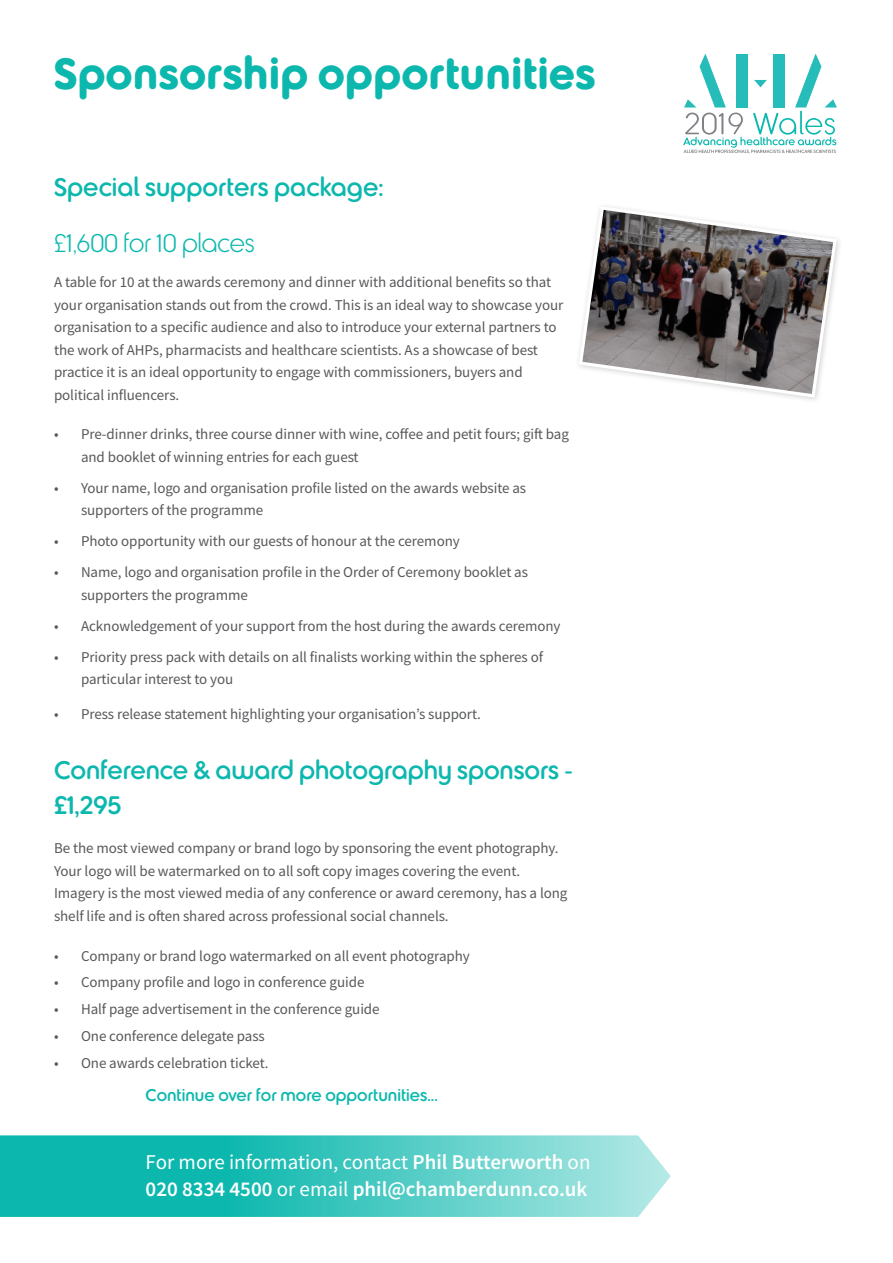
<style>
.page{position:relative;width:893px;height:1263px;background:#fff}
.page>*{position:absolute;margin:0;border:0;box-sizing:border-box;transform-origin:0 0}
.t1{font:700 46.5px "Betty";color:#0cb8ae}
.t2{font:500 27px/34.5px "Betty";letter-spacing:-.005em;color:#0cb8ae}
.t3{font:300 27px "Betty";color:#0cb8ae}
.t4{font:600 21px/27px "Source Sans Pro";color:#fff}
.t5{font:500 18px "Betty";color:#0cb8ae}
.t6{font:15px/22.5px "Source Sans Pro";letter-spacing:-.005em;color:#57585a}
.s1{font-weight:400}
</style>
<div class="page">
<svg style="left:0;top:1135px;width:671px;height:82px;background:#47c9c1"></svg>
<svg style="left:684px;top:54px;width:153px;height:100px"></svg>
<svg style="left:578px;top:206px;width:260px;height:193px"></svg>
<p class="t1" style="left:54px;top:55px;width:543px">Sponsorship opportunities</p>
<p class="t2" style="left:54px;top:173px;width:331px">Special supporters package:</p>
<p class="t3" style="left:54px;top:232px;width:202px">£1,600 for 10 places</p>
<p class="t6" style="left:54px;top:271px;width:511px">A table for 10 at the awards ceremony and dinner with additional benefits so that your organisation stands out from the crowd. This is an ideal way to showcase your organisation to a specific audience and also to introduce your external partners to the work of AHPs, pharmacists and healthcare scientists. As a showcase of best practice it is an ideal opportunity to engage with commissioners, buyers and political influencers.</p>
<p class="t6" style="left:81px;top:423px;width:489px;text-indent:-27px">• Pre-dinner drinks, three course dinner with wine, coffee and petit fours; gift bag and booklet of winning entries for each guest</p>
<p class="t6" style="left:81px;top:476px;width:447px;text-indent:-27px">• Your name, logo and organisation profile listed on the awards website as supporters of the programme</p>
<p class="t6" style="left:54px;top:530px;width:407px">• Photo opportunity with our guests of honour at the ceremony</p>
<p class="t6" style="left:81px;top:561px;width:449px;text-indent:-27px">• Name, logo and organisation profile in the Order of Ceremony booklet as supporters the programme</p>
<p class="t6" style="left:54px;top:614px;width:508px">• Acknowledgement of your support from the host during the awards ceremony</p>
<p class="t6" style="left:81px;top:645px;width:464px;text-indent:-27px">• Priority press pack with details on all finalists working within the spheres of particular interest to you</p>
<p class="t6" style="left:54px;top:703px;width:428px">• Press release statement highlighting your organisation’s support.</p>
<p class="t2" style="left:54px;top:756px;width:520px">Conference &amp; award photography sponsors - £1,295</p>
<p class="t6" style="left:54px;top:837px;width:515px">Be the most viewed company or brand logo by sponsoring the event photography.<br>Your logo will be watermarked on to all soft copy images covering the event.<br>Imagery is the most viewed media of any conference or award ceremony, has a long shelf life and is often shared across professional social channels.</p>
<p class="t6" style="left:54px;top:944px;width:417px">• Company or brand logo watermarked on all event photography</p>
<p class="t6" style="left:54px;top:971px;width:312px">• Company profile and logo in conference guide</p>
<p class="t6" style="left:54px;top:998px;width:327px">• Half page advertisement in the conference guide</p>
<p class="t6" style="left:54px;top:1024px;width:212px">• One conference delegate pass</p>
<p class="t6" style="left:54px;top:1051px;width:216px">• One awards celebration ticket.</p>
<p class="t5" style="left:146px;top:1088px;width:294px">Continue over for more opportunities...</p>
<p class="t4" style="left:146px;top:1148px;width:446px"><span class="s1">For more information, contact</span> Phil Butterworth <span class="s1">on<br></span>020 8334 4500 <span class="s1">or email</span> phil@chamberdunn.co.uk</p>
</div>
